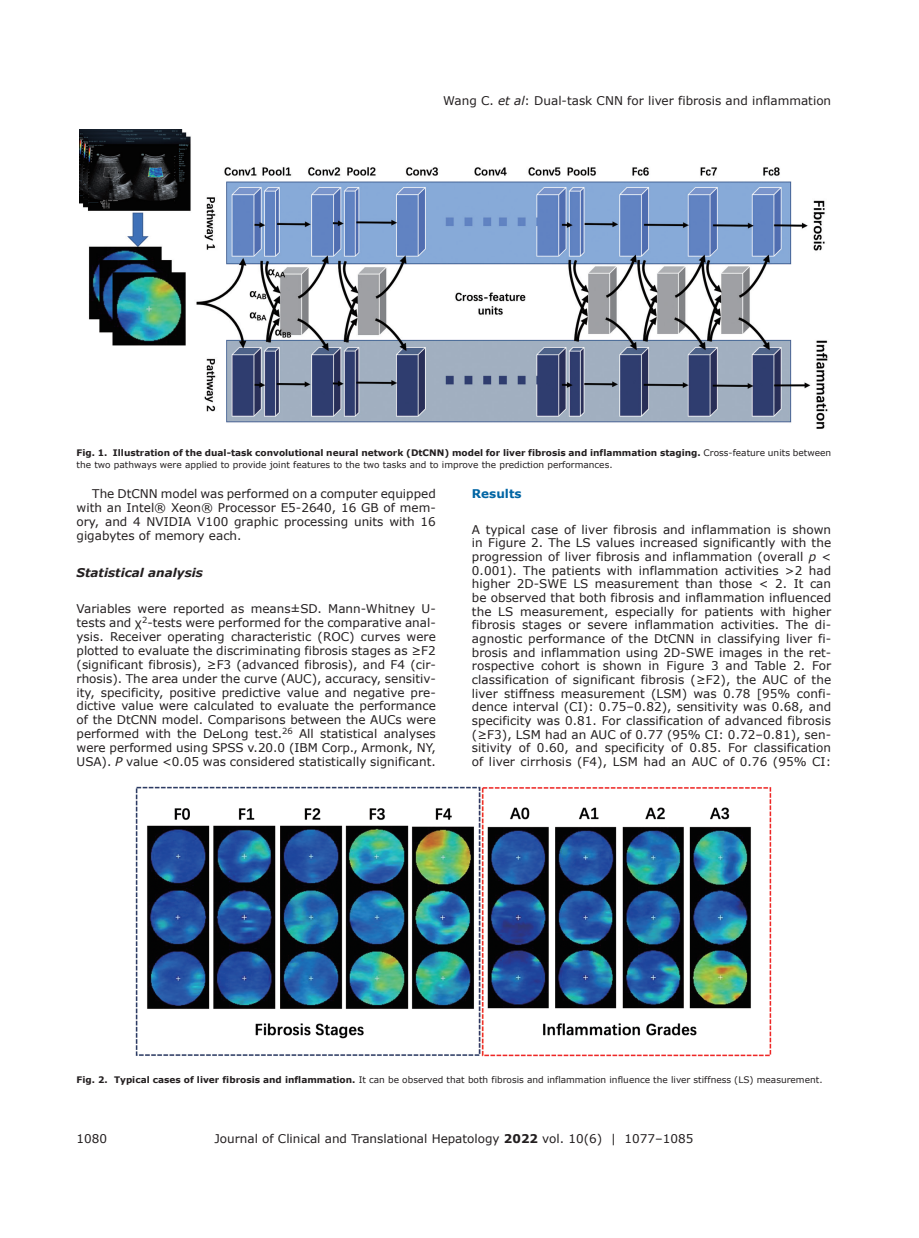
<style>
.page{position:relative;width:919px;height:1238px;background:#fff}
.page>*{position:absolute;margin:0;border:0;box-sizing:border-box;transform-origin:0 0}
.t1{font:12px/13.6px "Verdana";color:#231f20;text-align:justify}
.t2{font:italic 700 12px "Verdana";color:#231f20}
.t3{font:700 12px "Verdana";color:#0065a4}
.t4{font:9px/12px "Verdana";color:#231f20}
.s1{font-style:italic}
.s2{font-weight:700}
</style>
<div class="page">
<img style="left:79px;top:129px;width:749px;height:300px">
<img style="left:135px;top:786px;width:637px;height:271px">
<p class="t1" style="left:443px;top:93px;width:389px">Wang C. <span class="s1">et al</span>: Dual-task CNN for liver fibrosis and inflammation</p>
<p class="t4" style="left:77px;top:447px;width:756px"><span class="s2">Fig. 1. Illustration of the dual-task convolutional neural network (DtCNN) model for liver fibrosis and inflammation staging.</span> Cross-feature units between the two pathways were applied to provide joint features to the two tasks and to improve the prediction performances.</p>
<p class="t1" style="left:77px;top:487px;width:361px;text-indent:16px">The DtCNN model was performed on a computer equipped with an Intel® Xeon® Processor E5-2640, 16 GB of mem&shy;ory, and 4 NVIDIA V100 graphic processing units with 16 gigabytes of memory each.</p>
<p class="t2" style="left:77px;top:564px;width:128px">Statistical analysis</p>
<p class="t1" style="left:76px;top:601px;width:361px">Variables were reported as means±SD. Mann-Whitney U&shy;tests and χ<sup>2</sup>-tests were performed for the comparative anal&shy;ysis. Receiver operating characteristic (ROC) curves were plotted to evaluate the discriminating fibrosis stages as ≥F2 (significant fibrosis), ≥F3 (advanced fibrosis), and F4 (cir&shy;rhosis). The area under the curve (AUC), accuracy, sensitiv&shy;ity, specificity, positive predictive value and negative pre&shy;dictive value were calculated to evaluate the performance of the DtCNN model. Comparisons between the AUCs were performed with the DeLong test.<sup>26</sup> All statistical analyses were performed using SPSS v.20.0 (IBM Corp., Armonk, NY, USA). <span class="s1">P</span> value &lt;0.05 was considered statistically significant.</p>
<p class="t3" style="left:472px;top:485px;width:51px">Results</p>
<p class="t1" style="left:472px;top:522px;width:361px">A typical case of liver fibrosis and inflammation is shown in Figure 2. The LS values increased significantly with the progression of liver fibrosis and inflammation (overall <span class="s1">p</span> &lt; 0.001). The patients with inflammation activities &gt;2 had higher 2D-SWE LS measurement than those &lt; 2. It can be observed that both fibrosis and inflammation influenced the LS measurement, especially for patients with higher fibrosis stages or severe inflammation activities. The di&shy;agnostic performance of the DtCNN in classifying liver fi&shy;brosis and inflammation using 2D-SWE images in the ret&shy;rospective cohort is shown in Figure 3 and Table 2. For classification of significant fibrosis (≥F2), the AUC of the liver stiffness measurement (LSM) was 0.78 [95% confi&shy;dence interval (CI): 0.75–0.82), sensitivity was 0.68, and specificity was 0.81. For classification of advanced fibrosis (≥F3), LSM had an AUC of 0.77 (95% CI: 0.72–0.81), sen&shy;sitivity of 0.60, and specificity of 0.85. For classification of liver cirrhosis (F4), LSM had an AUC of 0.76 (95% CI:</p>
<p class="t4" style="left:76px;top:1073px;width:747px"><span class="s2">Fig. 2. Typical cases of liver fibrosis and inflammation.</span> It can be observed that both fibrosis and inflammation influence the liver stiffness (LS) measurement.</p>
<p class="t1" style="left:76px;top:1131px;width:32px">1080</p>
<p class="t1" style="left:214px;top:1131px;width:480px">Journal of Clinical and Translational Hepatology <span class="s2">2022</span> vol. 10(6) | 1077–1085</p>
</div>
